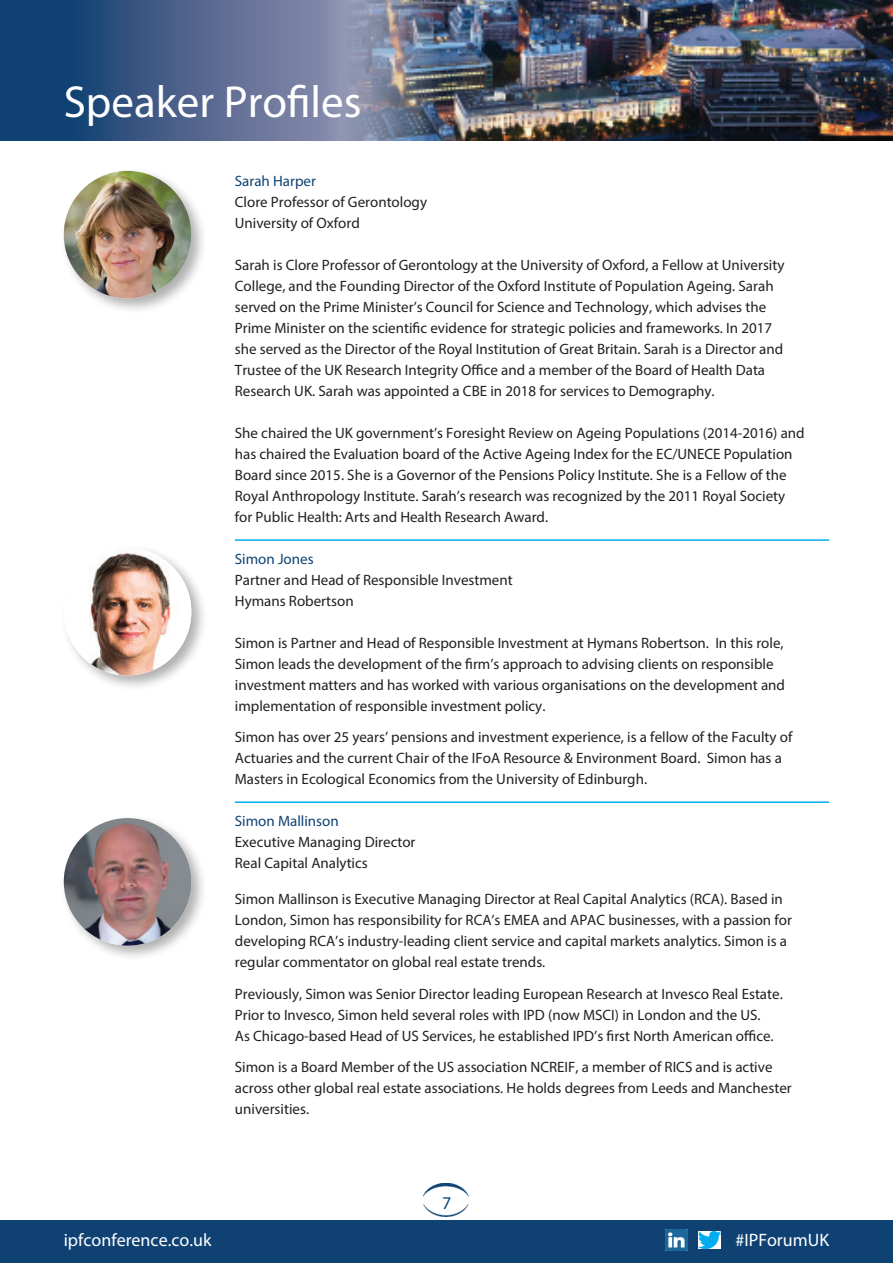
<style>
.page{position:relative;width:893px;height:1263px;background:#fff}
.page>*{position:absolute;margin:0;border:0;box-sizing:border-box;transform-origin:0 0}
.t1{font:45px "Myriad Pro";color:#fff}
.t2{font:18px "Myriad Pro";color:#fff}
.t3{font:18px "Myriad Pro";color:#0f4273}
.t4{font:15px/21px "Myriad Pro";color:#231f20}
.t5{font:15px "Myriad Pro";color:#0f4273}
</style>
<div class="page">
<div style="left:60px;top:544px;width:148px;height:148px;background:#231f20;opacity:.35"></div>
<img style="left:64px;top:548px;width:127px;height:127px;border-radius:64px">
<div style="left:60px;top:167px;width:148px;height:148px;background:#231f20;opacity:.35"></div>
<img style="left:64px;top:171px;width:127px;height:127px;border-radius:64px">
<div style="left:60px;top:814px;width:148px;height:148px;background:#231f20;opacity:.35"></div>
<img style="left:64px;top:818px;width:127px;height:128px;border-radius:64px">
<hr style="left:235px;top:801px;width:594px;height:2px;background:#00aeef">
<hr style="left:235px;top:539px;width:594px;height:2px;background:#00aeef">
<img style="left:424px;top:1184px;width:45px;height:32px">
<div style="left:0;top:1220px;width:893px;height:43px;background:#0f4273"></div>
<img style="left:699px;top:1231px;width:21px;height:17px">
<img style="left:666px;top:1229px;width:21px;height:22px">
<img style="left:446px;top:0;width:447px;height:140px">
<svg style="left:0;top:0;width:446px;height:140px;background:#51688d"></svg>
<p class="t1" style="left:64px;top:74px;width:299px">Speaker Profiles</p>
<p class="t5" style="left:235px;top:171px;width:83px">Sarah Harper</p>
<p class="t4" style="left:235px;top:191px;width:194px">Clore Professor of Gerontology</p>
<p class="t4" style="left:235px;top:212px;width:126px">University of Oxford</p>
<p class="t4" style="left:235px;top:254px;width:551px">Sarah is Clore Professor of Gerontology at the University of Oxford, a Fellow at University College, and the Founding Director of the Oxford Institute of Population Ageing. Sarah served on the Prime Minister’s Council for Science and Technology, which advises the Prime Minister on the scientific evidence for strategic policies and frameworks. In 2017 she served as the Director of the Royal Institution of Great Britain. Sarah is a Director and Trustee of the UK Research Integrity Office and a member of the Board of Health Data Research UK. Sarah was appointed a CBE in 2018 for services to Demography.</p>
<p class="t4" style="left:235px;top:422px;width:571px">She chaired the UK government’s Foresight Review on Ageing Populations (2014-2016) and has chaired the Evaluation board of the Active Ageing Index for the EC/UNECE Population Board since 2015. She is a Governor of the Pensions Policy Institute. She is a Fellow of the Royal Anthropology Institute. Sarah’s research was recognized by the 2011 Royal Society for Public Health: Arts and Health Research Award.</p>
<p class="t5" style="left:235px;top:549px;width:80px">Simon Jones</p>
<p class="t4" style="left:235px;top:569px;width:279px">Partner and Head of Responsible Investment</p>
<p class="t4" style="left:235px;top:590px;width:120px">Hymans Robertson</p>
<p class="t4" style="left:235px;top:632px;width:552px">Simon is Partner and Head of Responsible Investment at Hymans Robertson. In this role, Simon leads the development of the firm’s approach to advising clients on responsible investment matters and has worked with various organisations on the development and implementation of responsible investment policy.</p>
<p class="t4" style="left:235px;top:726px;width:559px">Simon has over 25 years’ pensions and investment experience, is a fellow of the Faculty of<br>Actuaries and the current Chair of the IFoA Resource &amp; Environment Board. Simon has a<br>Masters in Ecological Economics from the University of Edinburgh.</p>
<p class="t5" style="left:235px;top:812px;width:105px">Simon Mallinson</p>
<p class="t4" style="left:235px;top:831px;width:182px">Executive Managing Director</p>
<p class="t4" style="left:235px;top:852px;width:134px">Real Capital Analytics</p>
<p class="t4" style="left:235px;top:888px;width:559px">Simon Mallinson is Executive Managing Director at Real Capital Analytics (RCA). Based in London, Simon has responsibility for RCA’s EMEA and APAC businesses, with a passion for developing RCA’s industry-leading client service and capital markets analytics. Simon is a regular commentator on global real estate trends.</p>
<p class="t4" style="left:235px;top:983px;width:549px">Previously, Simon was Senior Director leading European Research at Invesco Real Estate.<br>Prior to Invesco, Simon held several roles with IPD (now MSCI) in London and the US.<br>As Chicago-based Head of US Services, he established IPD’s first North American office.</p>
<p class="t4" style="left:235px;top:1056px;width:558px">Simon is a Board Member of the US association NCREIF, a member of RICS and is active across other global real estate associations. He holds degrees from Leeds and Manchester universities.</p>
<p class="t3" style="left:442px;top:1192px;width:11px">7</p>
<p class="t2" style="left:64px;top:1229px;width:149px">ipfconference.co.uk</p>
<p class="t2" style="left:735px;top:1229px;width:95px">#IPForumUK</p>
</div>
